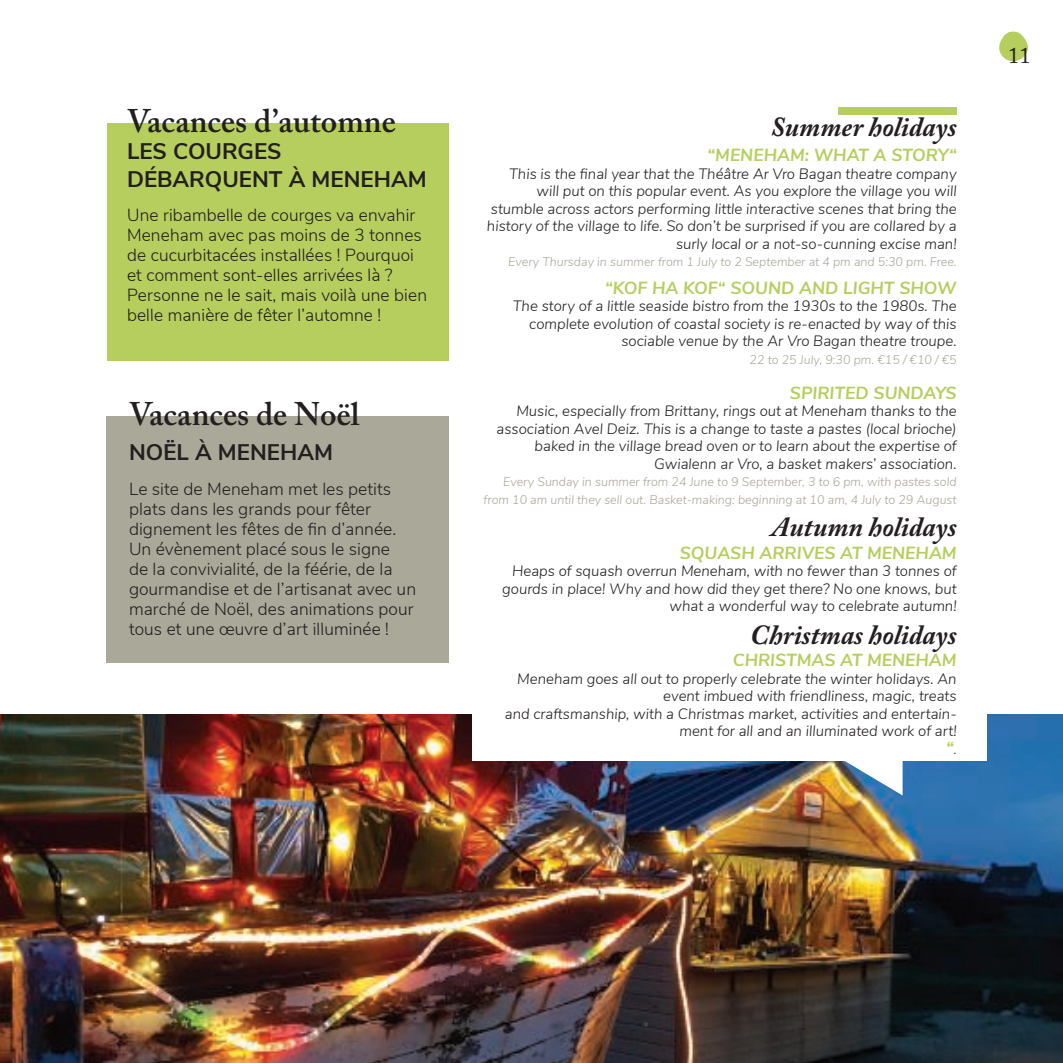
<style>
.page{position:relative;width:1063px;height:1063px;background:#fff}
.page>*{position:absolute;margin:0;border:0;box-sizing:border-box;transform-origin:0 0}
.t1{font:600 32.5px "Adobe Caslon Pro";color:#231f20}
.t2{font:italic 700 27.5px "Adobe Caslon Pro";color:#231f20}
.t3{font:700 22.5px/27.5px "Nunito Sans";color:#231f20}
.t4{font:22.5px "Adobe Caslon Pro";color:#231f20}
.t5{font:300 17.5px/20px "Nunito Sans";color:#231f20}
.t6{font:300 17.5px/20px "Nunito Sans";letter-spacing:-.02em;color:#231f20}
.t7{font:italic 700 17.5px "Nunito Sans";color:#b5ce5e}
.t8{font:italic 300 15px/17.5px "Nunito Sans";color:#231f20;text-align:right}
.t9{font:italic 300 12.5px/17.5px "Nunito Sans";color:#aaa899;text-align:right}
.s1{font-weight:300;font-size:12.5px;color:#231f20}
</style>
<div class="page">
<svg style="left:999px;top:31px;width:29px;height:31px"></svg>
<img style="left:0;top:715px;width:1063px;height:348px">
<div style="left:472px;top:562px;width:515px;height:199px;background:#fff"></div>
<img style="left:828px;top:761px;width:75px;height:34px">
<div style="left:106px;top:416px;width:342px;height:247px;background:#aaa899"></div>
<div style="left:107px;top:123px;width:341px;height:238px;background:#b5ce5e"></div>
<div style="left:839px;top:107px;width:118px;height:7px;background:#b5ce5e"></div>
<h1 class="t1" style="left:127px;top:108px;width:270px">Vacances d’automne</h1>
<h3 class="t3" style="left:127px;top:138px;width:301px">LES COURGES<br>DÉBARQUENT À MENEHAM</h3>
<p class="t6" style="left:127px;top:205px;width:302px">une ribambelle de courges va envahir meneham avec pas moins de 3 tonnes de cucurbitacées installées ! Pourquoi et comment sont-elles arrivées là ? personne ne le sait, mais voilà une bien belle manière de fêter l’automne !</p>
<h1 class="t1" style="left:129px;top:402px;width:232px">Vacances de Noël</h1>
<h3 class="t3" style="left:129px;top:439px;width:206px">NOËL À MENEHAM</h3>
<p class="t5" style="left:129px;top:478px;width:289px">le site de meneham met les petits plats dans les grands pour fêter dignement les fêtes de fin d’année. un évènement placé sous le signe<br>de la convivialité, de la féérie, de la gourmandise et de l’artisanat avec un marché de noël, des animations pour tous et une œuvre d’art illuminée !</p>
<h2 class="t2" style="left:770px;top:117px;width:188px">Summer holidays</h2>
<p class="t7" style="left:708px;top:149px;width:251px">“MENEHAM: WHAT A STORY“</p>
<p class="t8" style="left:487px;top:164px;width:471px">This is the final year that the Théâtre Ar Vro Bagan theatre company will put on this popular event. As you explore the village you will stumble across actors performing little interactive scenes that bring the history of the village to life. So don’t be surprised if you are collared by a surly local or a not-so-cunning excise man!</p>
<p class="t9" style="left:508px;top:254px;width:450px">Every Thursday in summer from 1 July to 2 September at 4 pm and 5:30 pm. Free.</p>
<p class="t7" style="left:605px;top:281px;width:353px">“KOF HA KOF“ SOUND AND LIGHT SHOW</p>
<p class="t8" style="left:513px;top:298px;width:445px">The story of a little seaside bistro from the 1930s to the 1980s. The complete evolution of coastal society is re-enacted by way of this sociable venue by the Ar Vro Bagan theatre troupe.</p>
<p class="t9" style="left:750px;top:351px;width:209px">22 to 25 July, 9:30 pm. €15 / €10 / €5</p>
<p class="t7" style="left:790px;top:386px;width:168px">SPIRITED SUNDAYS</p>
<p class="t8" style="left:497px;top:403px;width:462px">Music, especially from Brittany, rings out at Meneham thanks to the association Avel Deiz. This is a change to taste a pastes (local brioche) baked in the village bread oven or to learn about the expertise of Gwialenn ar Vro, a basket makers’ association.</p>
<p class="t9" style="left:484px;top:474px;width:475px">Every Sunday in summer from 24 June to 9 September, 3 to 6 pm, with pastes sold from 10 am until they sell out. Basket-making: beginning at 10 am, 4 July to 29 August</p>
<h2 class="t2" style="left:771px;top:517px;width:187px">Autumn holidays</h2>
<p class="t7" style="left:680px;top:546px;width:278px">SQUASH ARRIVES AT MENEHAM</p>
<p class="t8" style="left:502px;top:563px;width:456px">Heaps of squash overrun Meneham, with no fewer than 3 tonnes of gourds in place! Why and how did they get there? No one knows, but what a wonderful way to celebrate autumn!</p>
<h2 class="t2" style="left:750px;top:624px;width:208px">Christmas holidays</h2>
<p class="t7" style="left:733px;top:654px;width:225px">CHRISTMAS AT MENEHAM</p>
<p class="t8" style="left:505px;top:671px;width:453px">Meneham goes all out to properly celebrate the winter holidays. An event imbued with friendliness, magic, treats<br>and craftsmanship, with a Christmas market, activities and entertain&shy;ment for all and an illuminated work of art!</p>
<p class="t7" style="left:946px;top:741px;width:12px">“<span class="s1">.</span></p>
<h3 class="t4" style="left:1008px;top:47px;width:24px">11</h3>
</div>
